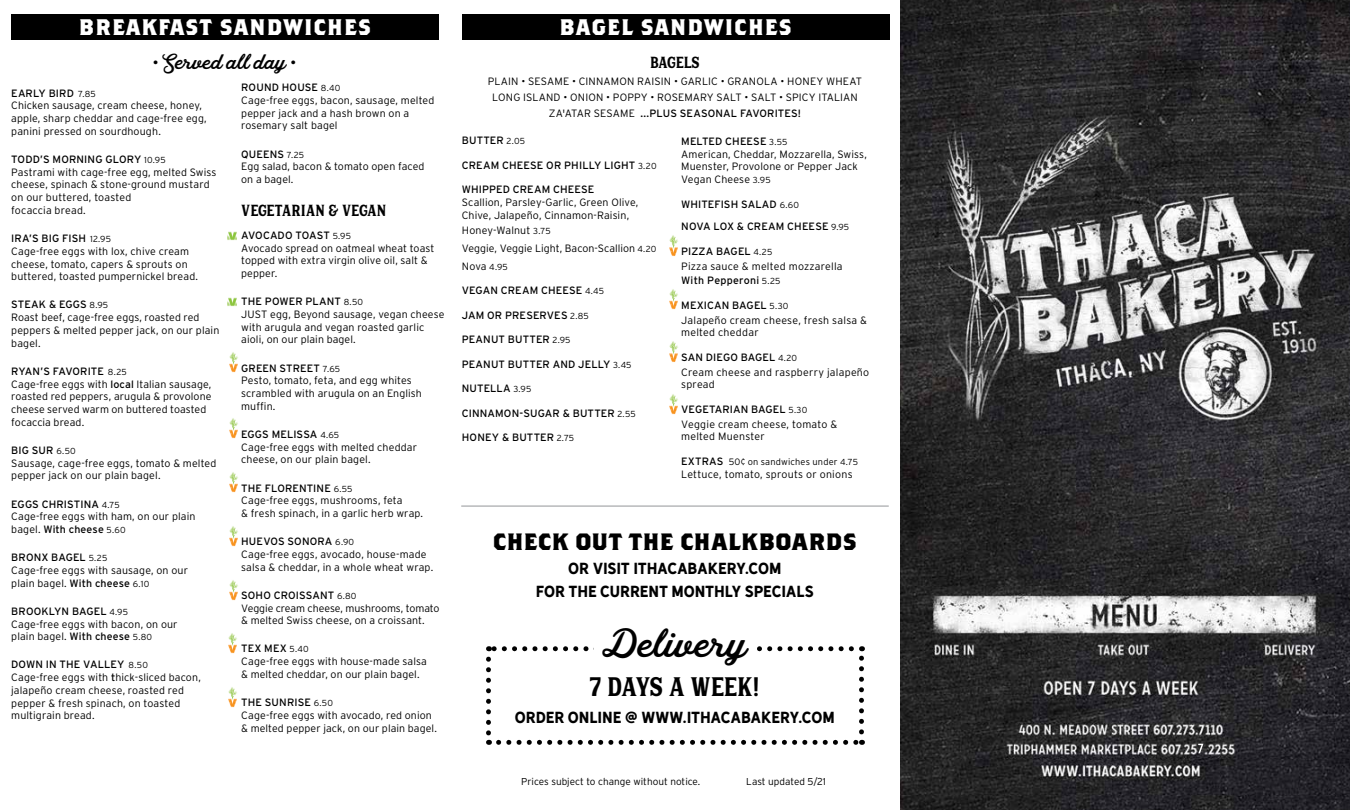
<style>
.page{position:relative;width:1350px;height:810px;background:#fff}
.page>*{position:absolute;margin:0;border:0;box-sizing:border-box;transform-origin:0 0}
.t1{font:37.5px "Hanley Script";letter-spacing:.005em;color:#000}
.t2{font:700 26.25px "Brothers";letter-spacing:.01em;color:#000}
.t3{font:25px "Hanley Block Display";letter-spacing:-.02em;color:#000}
.t4{font:700 22.5px "Brothers";letter-spacing:.05em;color:#fff}
.t5{font:20px "Hanley Script";color:#000}
.t6{font:15px/23.8px "Hanley Sans";letter-spacing:-.015em;color:#000;text-align:center}
.t7{font:15px "Hanley Block Display";letter-spacing:-.005em;color:#000}
.t8{font:300 10.62px/12.8px "Interstate";letter-spacing:.01em;color:#000}
.t9{font:10.62px/22.5px "Interstate";letter-spacing:.01em;color:#000}
.t10{font:300 10px "Interstate";color:#000}
.t11{font:300 9.25px "Interstate";letter-spacing:.02em;color:#000}
.s1{font-weight:400}
.s2{font-size:8.75px}
.s3{font-weight:300;font-size:8.75px}
.s4{font-weight:400;font-size:10.62px}
</style>
<div class="page">
<img style="left:669px;top:235px;width:9px;height:21px">
<div style="left:462px;top:14px;width:427px;height:25px;background:#000"></div>
<img style="left:669px;top:289px;width:9px;height:21px">
<img style="left:669px;top:341px;width:9px;height:21px">
<img style="left:669px;top:394px;width:9px;height:20px">
<img style="left:900px;top:0;width:450px;height:810px">
<div style="left:11px;top:14px;width:428px;height:25px;background:#000"></div>
<img style="left:228px;top:231px;width:9px;height:9px">
<img style="left:228px;top:297px;width:9px;height:9px">
<img style="left:228px;top:633px;width:9px;height:21px">
<img style="left:228px;top:687px;width:9px;height:21px">
<img style="left:229px;top:526px;width:9px;height:21px">
<img style="left:229px;top:418px;width:9px;height:20px">
<img style="left:229px;top:352px;width:9px;height:21px">
<img style="left:229px;top:472px;width:9px;height:21px">
<img style="left:229px;top:580px;width:9px;height:21px">
<hr style="left:461px;top:506px;width:428px;height:1px;background:#939598">
<svg style="left:486px;top:659px;width:5px;height:86px"></svg>
<svg style="left:499px;top:740px;width:363px;height:5px"></svg>
<svg style="left:859px;top:646px;width:5px;height:86px"></svg>
<svg style="left:488px;top:646px;width:363px;height:5px"></svg>
<div style="left:594px;top:625px;width:162px;height:41px;background:#fff"></div>
<h3 class="t4" style="left:79px;top:13px;width:294px">BREAKFAST SANDWICHES</h3>
<h3 class="t5" style="left:153px;top:49px;width:145px">• Served all day •</h3>
<p class="t8" style="left:11px;top:86px;width:197px"><span class="s1">EARLY BIRD</span> <span class="s2">7.85<br></span>Chicken sausage, cream cheese, honey, apple, sharp cheddar and cage-free egg, panini pressed on sourdhough.</p>
<p class="t8" style="left:11px;top:153px;width:207px"><span class="s1">TODD’S MORNING GLORY</span> <span class="s2">10.95<br></span>Pastrami with cage-free egg, melted Swiss cheese, spinach &amp; stone-ground mustard on our buttered, toasted<br>focaccia bread.</p>
<p class="t8" style="left:11px;top:232px;width:188px"><span class="s1">IRA’S BIG FISH</span> <span class="s2">12.95<br></span>Cage-free eggs with lox, chive cream cheese, tomato, capers &amp; sprouts on buttered, toasted pumpernickel bread.</p>
<p class="t8" style="left:11px;top:298px;width:210px"><span class="s1">STEAK &amp; EGGS</span> <span class="s2">8.95<br></span>Roast beef, cage-free eggs, roasted red peppers &amp; melted pepper jack, on our plain bagel.</p>
<p class="t8" style="left:11px;top:365px;width:202px"><span class="s1">RYAN’S FAVORITE</span> <span class="s2">8.25<br></span>Cage-free eggs with <span class="s1">local</span> Italian sausage, roasted red peppers, arugula &amp; provolone cheese served warm on buttered toasted focaccia bread.</p>
<p class="t8" style="left:11px;top:444px;width:207px"><span class="s1">BIG SUR</span> <span class="s2">6.50<br></span>Sausage, cage-free eggs, tomato &amp; melted pepper jack on our plain bagel.</p>
<p class="t8" style="left:11px;top:497px;width:186px"><span class="s1">EGGS CHRISTINA</span> <span class="s2">4.75<br></span>Cage-free eggs with ham, on our plain bagel. <span class="s1">With cheese</span> <span class="s2">5.60</span></p>
<p class="t8" style="left:11px;top:551px;width:178px"><span class="s1">BRONX BAGEL</span> <span class="s2">5.25<br></span>Cage-free eggs with sausage, on our plain bagel. <span class="s1">With cheese</span> <span class="s2">6.10</span></p>
<p class="t8" style="left:11px;top:605px;width:168px"><span class="s1">BROOKLYN BAGEL</span> <span class="s2">4.95<br></span>Cage-free eggs with bacon, on our plain bagel. <span class="s1">With cheese</span> <span class="s2">5.80</span></p>
<p class="t8" style="left:11px;top:658px;width:191px"><span class="s1">DOWN IN THE VALLEY</span> <span class="s2">8.50<br></span>Cage-free eggs with <span class="s1">t</span>hick-sliced bacon, jalapeño cream cheese, roasted red pepper &amp; fresh spinach, on toasted multigrain bread.</p>
<p class="t8" style="left:241px;top:81px;width:195px"><span class="s1">ROUND HOUSE</span> <span class="s2">8.40<br></span>Cage-free eggs, bacon, sausage, melted pepper jack and a hash brown on a rosemary salt bagel</p>
<p class="t8" style="left:241px;top:147px;width:185px"><span class="s1">QUEENS</span> <span class="s2">7.25<br></span>Egg salad, bacon &amp; tomato open faced on a bagel.</p>
<h3 class="t7" style="left:241px;top:201px;width:147px">VEGETARIAN &amp; VEGAN</h3>
<p class="t8" style="left:241px;top:229px;width:195px"><span class="s1">AVOCADO TOAST</span> <span class="s2">5.95<br></span>Avocado spread on oatmeal wheat toast topped with extra virgin olive oil, salt &amp; pepper.</p>
<p class="t8" style="left:241px;top:295px;width:205px"><span class="s1">THE POWER PLANT</span> <span class="s2">8.50<br></span>JUST egg, Beyond sausage, vegan cheese with arugula and vegan roasted garlic aioli, on our plain bagel.</p>
<p class="t8" style="left:241px;top:361px;width:182px"><span class="s1">GREEN STREET</span> <span class="s2">7.65<br></span>Pesto, tomato, feta, and egg whites scrambled with arugula on an English muffin.</p>
<p class="t8" style="left:241px;top:428px;width:177px"><span class="s1">EGGS MELISSA</span> <span class="s2">4.65<br></span>Cage-free eggs with melted cheddar cheese, on our plain bagel.</p>
<p class="t8" style="left:241px;top:481px;width:183px"><span class="s1">THE FLORENTINE</span> <span class="s2">6.55<br></span>Cage-free eggs, mushrooms, feta<br>&amp; fresh spinach, in a garlic herb wrap.</p>
<p class="t8" style="left:241px;top:535px;width:194px"><span class="s1">HUEVOS SONORA</span> <span class="s2">6.90<br></span>Cage-free eggs, avocado, house-made salsa &amp; cheddar, in a whole wheat wrap.</p>
<p class="t8" style="left:241px;top:589px;width:200px"><span class="s1">SOHO CROISSANT</span> <span class="s2">6.80<br></span>Veggie cream cheese, mushrooms, tomato &amp; melted Swiss cheese, on a croissant.</p>
<p class="t8" style="left:241px;top:642px;width:187px"><span class="s1">TEX MEX</span> <span class="s2">5.40<br></span>Cage-free eggs with house-made salsa &amp; melted cheddar, on our plain bagel.</p>
<p class="t8" style="left:241px;top:696px;width:197px"><span class="s1">THE SUNRISE</span> <span class="s2">6.50<br></span>Cage-free eggs with avocado, red onion &amp; melted pepper jack, on our plain bagel.</p>
<h3 class="t4" style="left:559px;top:13px;width:234px">BAGEL SANDWICHES</h3>
<h3 class="t7" style="left:650px;top:53px;width:51px">BAGELS</h3>
<p class="t8" style="left:488px;top:73px;width:376px;line-height:16.2px;text-align:center">PLAIN • SESAME • CINNAMON RAISIN • GARLIC • GRANOLA • HONEY WHEAT<br>LONG ISLAND • ONION • POPPY • ROSEMARY SALT • SALT • SPICY ITALIAN<br>ZA'ATAR SESAME <span class="s1">...PLUS SEASONAL FAVORITES!</span></p>
<p class="t9" style="left:462px;top:129px;width:65px">BUTTER <span class="s3">2.05</span></p>
<p class="t9" style="left:462px;top:154px;width:196px">CREAM CHEESE OR PHILLY LIGHT <span class="s3">3.20</span></p>
<p class="t9" style="left:462px;top:178px;width:134px">WHIPPED CREAM CHEESE</p>
<p class="t8" style="left:462px;top:196px;width:178px">Scallion, Parsley-Garlic, Green Olive,<br>Chive, Jalapeño, Cinnamon-Raisin,</p>
<p class="t8" style="left:462px;top:221px;width:196px;line-height:17.9px">Honey-Walnut <span class="s2">3.75<br></span>Veggie, Veggie Light, Bacon-Scallion <span class="s2">4.20<br></span>Nova <span class="s2">4.95</span></p>
<p class="t9" style="left:462px;top:279px;width:144px">VEGAN CREAM CHEESE <span class="s3">4.45</span></p>
<p class="t9" style="left:462px;top:304px;width:129px">JAM OR PRESERVES <span class="s3">2.85</span></p>
<p class="t9" style="left:462px;top:328px;width:110px">PEANUT BUTTER <span class="s3">2.95</span></p>
<p class="t9" style="left:462px;top:353px;width:171px">PEANUT BUTTER AND JELLY <span class="s3">3.45</span></p>
<p class="t9" style="left:462px;top:377px;width:71px">NUTELLA <span class="s3">3.95</span></p>
<p class="t9" style="left:462px;top:402px;width:175px">CINNAMON-SUGAR &amp; BUTTER <span class="s3">2.55</span></p>
<p class="t9" style="left:462px;top:426px;width:114px">HONEY &amp; BUTTER <span class="s3">2.75</span></p>
<p class="t8" style="left:681px;top:135px;width:187px"><span class="s1">MELTED CHEESE</span> <span class="s2">3.55<br></span>American, Cheddar, Mozzarella, Swiss,<br>Muenster, Provolone or Pepper Jack<br>Vegan Cheese <span class="s2">3.95</span></p>
<p class="t9" style="left:681px;top:193px;width:170px">WHITEFISH SALAD <span class="s3">6.60<br></span>NOVA LOX &amp; CREAM CHEESE <span class="s3">9.95</span></p>
<p class="t8" style="left:681px;top:244px;width:163px;line-height:14.8px"><span class="s1">PIZZA BAGEL</span> <span class="s2">4.25<br></span>Pizza sauce &amp; melted mozzarella<br><span class="s1">With Pepperoni</span> <span class="s2">5.25</span></p>
<p class="t8" style="left:681px;top:298px;width:187px;line-height:14.8px"><span class="s1">MEXICAN BAGEL</span> <span class="s2">5.30<br></span>Jalapeño cream cheese, fresh salsa &amp;</p>
<p class="t8" style="left:681px;top:326px;width:79px">melted cheddar</p>
<p class="t8" style="left:681px;top:350px;width:190px;line-height:14.8px"><span class="s1">SAN DIEGO BAGEL</span> <span class="s2">4.20<br></span>Cream cheese and raspberry jalapeño</p>
<p class="t8" style="left:681px;top:378px;width:35px">spread</p>
<p class="t8" style="left:681px;top:402px;width:158px;line-height:14.8px"><span class="s1">VEGETARIAN BAGEL</span> <span class="s2">5.30<br></span>Veggie cream cheese, tomato &amp;</p>
<p class="t8" style="left:681px;top:430px;width:85px">melted Muenster</p>
<p class="t11" style="left:681px;top:457px;width:178px"><span class="s4">EXTRAS</span> 50¢ on sandwiches under <span class="s2">4.75</span></p>
<p class="t8" style="left:681px;top:468px;width:173px">Lettuce, tomato, sprouts or onions</p>
<h2 class="t2" style="left:493px;top:524px;width:365px">check out the chalkboards</h2>
<h3 class="t6" style="left:536px;top:556px;width:279px">OR VISIT ITHACABAKERY.COM<br>FOR THE CURRENT MONTHLY SPECIALS</h3>
<h1 class="t1" style="left:602px;top:620px;width:146px">Delivery</h1>
<h3 class="t3" style="left:589px;top:671px;width:173px">7 DAYS A WEEK!</h3>
<h3 class="t6" style="left:515px;top:706px;width:321px">ORDER ONLINE @ WWW.ITHACABAKERY.COM</h3>
<p class="t10" style="left:521px;top:776px;width:180px">Prices subject to change without notice.</p>
<p class="t10" style="left:746px;top:776px;width:81px">Last updated 5/21</p>
</div>
